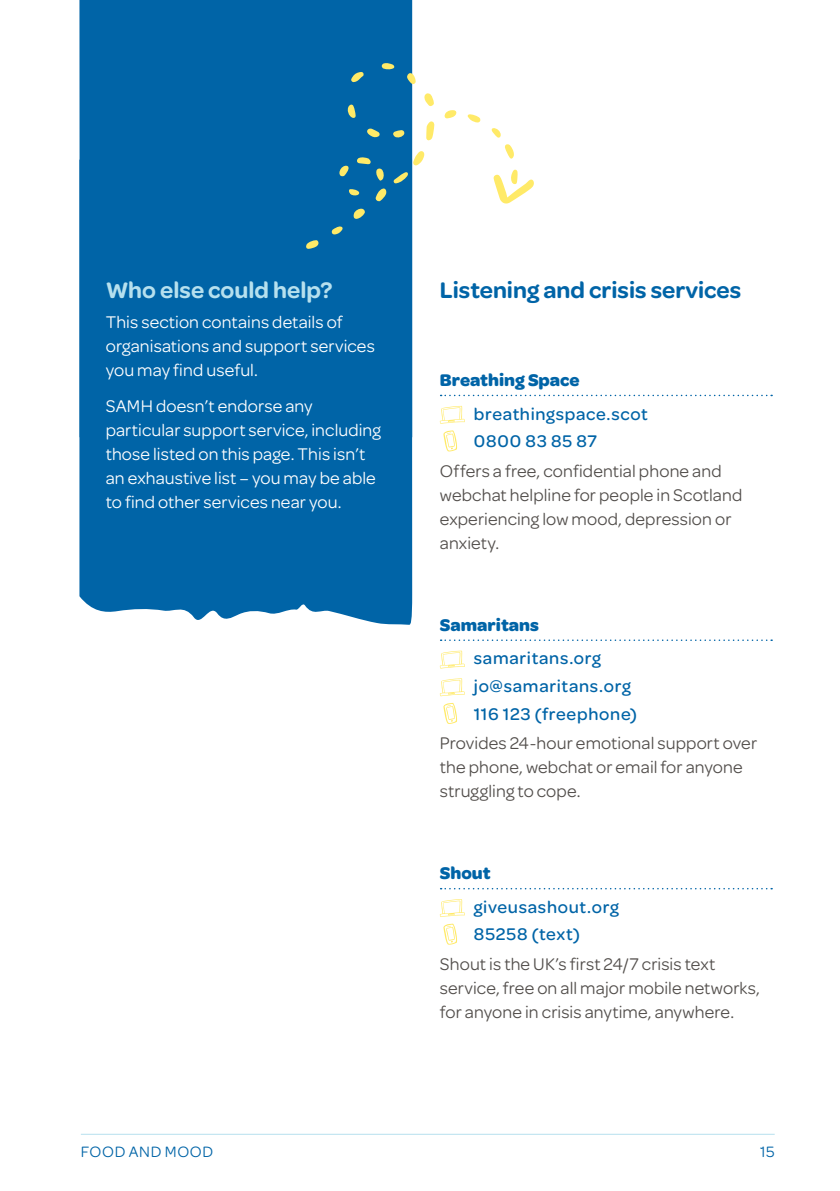
<style>
.page{position:relative;width:840px;height:1191px;background:#fff}
.page>*{position:absolute;margin:0;border:0;box-sizing:border-box;transform-origin:0 0}
.t1{font:600 24px "Omnes";color:#0064a7}
.t2{font:600 24px "Omnes";color:#b6e0ee}
.t3{font:18px/24px "Omnes";letter-spacing:.005em;color:#524e4b}
.t4{font:18px/24px "Omnes";letter-spacing:.005em;color:#fff}
.t5{font:500 18px/27.6px "Omnes";letter-spacing:.04em;color:#0064a7}
.t6{font:700 18px "Omnes";color:#0064a7}
.t7{font:16px "Omnes";letter-spacing:.04em;color:#0064a7}
</style>
<div class="page">
<div style="left:79px;top:0;width:333px;height:160px;background:#0064a7"></div>
<div style="left:79px;top:160px;width:333px;height:465px;background:#0064a7"></div>
<svg style="left:426px;top:121px;width:8px;height:20px"></svg>
<svg style="left:413px;top:151px;width:11px;height:15px"></svg>
<svg style="left:375px;top:188px;width:11px;height:14px"></svg>
<svg style="left:424px;top:93px;width:10px;height:13px"></svg>
<svg style="left:505px;top:144px;width:8px;height:15px"></svg>
<svg style="left:353px;top:209px;width:12px;height:10px"></svg>
<svg style="left:393px;top:172px;width:15px;height:12px"></svg>
<svg style="left:346px;top:104px;width:9px;height:14px"></svg>
<svg style="left:305px;top:240px;width:14px;height:9px"></svg>
<svg style="left:493px;top:169px;width:41px;height:35px"></svg>
<svg style="left:350px;top:72px;width:13px;height:11px"></svg>
<svg style="left:366px;top:128px;width:13px;height:10px"></svg>
<svg style="left:444px;top:110px;width:13px;height:9px"></svg>
<svg style="left:467px;top:114px;width:13px;height:8px"></svg>
<svg style="left:357px;top:157px;width:27px;height:24px"></svg>
<svg style="left:339px;top:165px;width:10px;height:11px"></svg>
<svg style="left:406px;top:73px;width:10px;height:12px"></svg>
<svg style="left:392px;top:130px;width:12px;height:8px"></svg>
<svg style="left:381px;top:62px;width:13px;height:8px"></svg>
<svg style="left:331px;top:226px;width:11px;height:8px"></svg>
<svg style="left:491px;top:128px;width:9px;height:10px"></svg>
<svg style="left:348px;top:189px;width:11px;height:7px"></svg>
<svg style="left:440px;top:395px;width:331px;height:1px"></svg>
<svg style="left:440px;top:639px;width:331px;height:2px"></svg>
<svg style="left:440px;top:888px;width:331px;height:1px"></svg>
<svg style="left:439px;top:406px;width:25px;height:18px"></svg>
<svg style="left:443px;top:430px;width:14px;height:21px"></svg>
<svg style="left:439px;top:650px;width:25px;height:18px"></svg>
<svg style="left:439px;top:678px;width:25px;height:18px"></svg>
<svg style="left:443px;top:703px;width:14px;height:21px"></svg>
<svg style="left:439px;top:899px;width:25px;height:18px"></svg>
<svg style="left:443px;top:923px;width:14px;height:21px"></svg>
<hr style="left:81px;top:1133px;width:693px;height:1px;background:#b6e0ee">
<h1 class="t2" style="left:106px;top:273px;width:228px">Who else could help?</h1>
<p class="t4" style="left:106px;top:309px;width:270px">This section contains details of organisations and support services you may find useful.</p>
<p class="t4" style="left:106px;top:392px;width:276px">SAMH doesn’t endorse any particular support service, including those listed on this page. This isn’t an exhaustive list – you may be able to find other services near you.</p>
<h1 class="t1" style="left:439px;top:273px;width:303px">Listening and crisis services</h1>
<p class="t6" style="left:439px;top:367px;width:141px">Breathing Space</p>
<p class="t5" style="left:473px;top:398px;width:175px">breathingspace.scot<br>0800 83 85 87</p>
<p class="t3" style="left:439px;top:458px;width:304px">Offers a free, confidential phone and webchat helpline for people in Scotland experiencing low mood, depression or anxiety.</p>
<p class="t6" style="left:439px;top:611px;width:100px">Samaritans</p>
<p class="t5" style="left:473px;top:643px;width:164px">samaritans.org jo@samaritans.org<br>116 123 (freephone)</p>
<p class="t3" style="left:439px;top:730px;width:318px">Provides 24-hour emotional support over the phone, webchat or email for anyone struggling to cope.</p>
<p class="t6" style="left:439px;top:860px;width:52px">Shout</p>
<p class="t5" style="left:473px;top:892px;width:146px">giveusashout.org<br>85258 (text)</p>
<p class="t3" style="left:439px;top:951px;width:321px">Shout is the UK’s first 24/7 crisis text service, free on all major mobile networks, for anyone in crisis anytime, anywhere.</p>
<p class="t7" style="left:81px;top:1140px;width:134px">FOOD AND MOOD</p>
<p class="t7" style="left:759px;top:1140px;width:16px">15</p>
</div>
